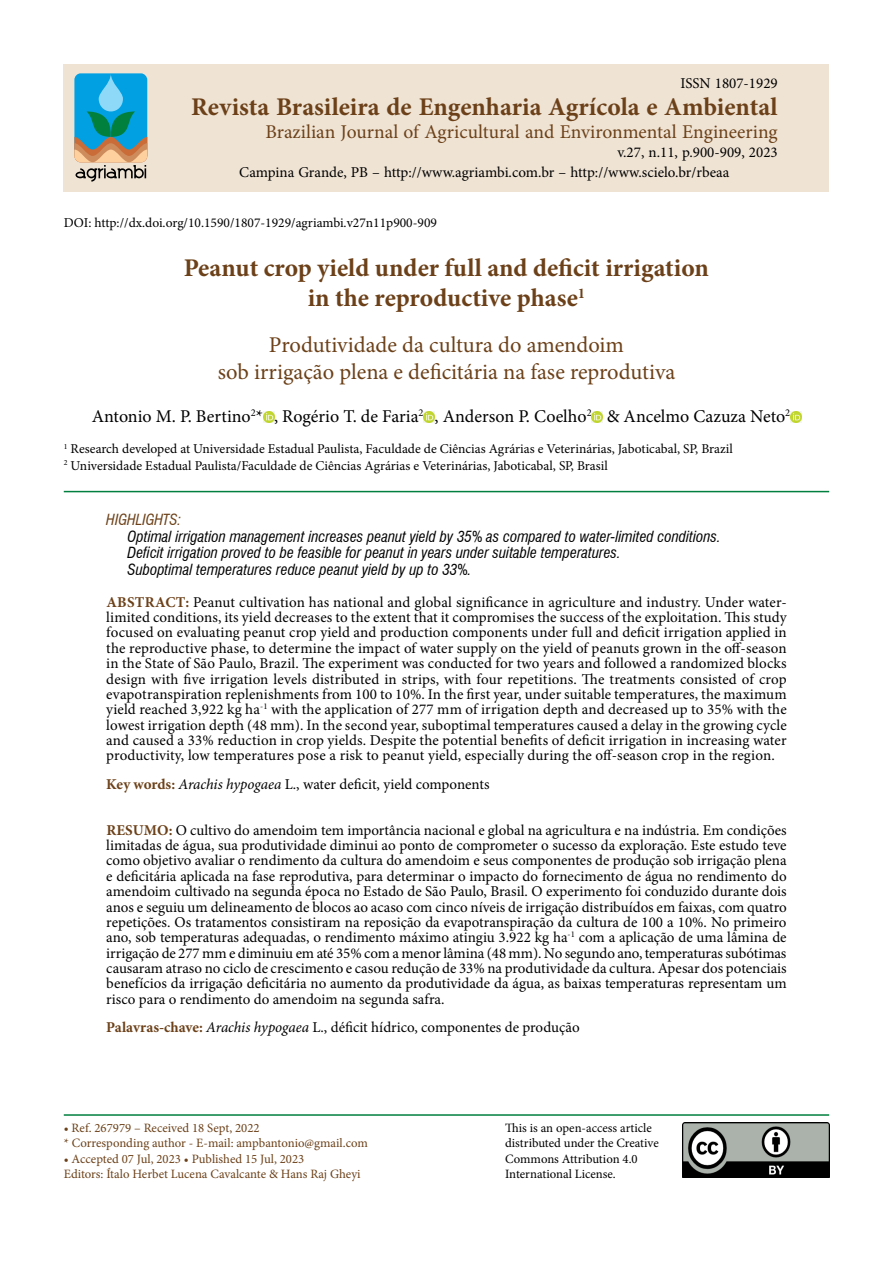
<style>
.page{position:relative;width:893px;height:1263px;background:#fff}
.page>*{position:absolute;margin:0;border:0;box-sizing:border-box;transform-origin:0 0}
.t1{font:700 25.5px/30.6px "Minion Pro";letter-spacing:-.005em;color:#6c4119;text-align:center}
.t2{font:22.5px/27px "Minion Pro";color:#6c4119;text-align:center}
.t3{font:19.5px "Minion Pro";color:#6c4119}
.t4{font:18px "Minion Pro";color:#000}
.t5{font:15px/15.5px "Minion Pro";color:#000;text-align:justify}
.t6{font:italic condensed 15px/16.5px "Swiss 721 BT";color:#000}
.t7{font:italic condensed 15px "Swiss 721 BT";color:#6c4119}
.t8{font:13.5px/16.2px "Minion Pro";color:#000}
.t9{font:12.75px/15.3px "Minion Pro";color:#6c4119}
.t10{font:12.75px/15.3px "Minion Pro";color:#000}
.s1{font-weight:700;color:#6c4119}
.s2{font-style:italic}
</style>
<div class="page">
<div style="left:64px;top:64px;width:765px;height:127px;background:#efe3d4"></div>
<img style="left:682px;top:1123px;width:147px;height:55px">
<svg style="left:74px;top:73px;width:73px;height:109px;background:#53a2b4"></svg>
<hr style="left:64px;top:1114px;width:765px;height:2px;background:#007f3e">
<svg style="left:263px;top:411px;width:11px;height:11px"></svg>
<svg style="left:424px;top:411px;width:11px;height:11px"></svg>
<svg style="left:592px;top:411px;width:11px;height:11px"></svg>
<svg style="left:790px;top:411px;width:11px;height:11px"></svg>
<hr style="left:64px;top:491px;width:765px;height:1px;background:#007f3e">
<p class="t5" style="left:680px;top:76px;width:99px">ISSN 1807-1929</p>
<h1 class="t1" style="left:191px;top:91px;width:588px">Revista Brasileira de Engenharia Agrícola e Ambiental</h1>
<h3 class="t3" style="left:265px;top:119px;width:514px">Brazilian Journal of Agricultural and Environmental Engineering</h3>
<p class="t5" style="left:617px;top:145px;width:162px">v.27, n.11, p.900-909, 2023</p>
<p class="t5" style="left:239px;top:164px;width:492px">Campina Grande, PB – http://www.agriambi.com.br – http://www.scielo.br/rbeaa</p>
<p class="t8" style="left:64px;top:215px;width:375px">DOI: http://dx.doi.org/10.1590/1807-1929/agriambi.v27n11p900-909</p>
<h1 class="t1" style="left:184px;top:252px;width:526px">Peanut crop yield under full and deficit irrigation in the reproductive phase<sup>1</sup></h1>
<h2 class="t2" style="left:218px;top:332px;width:459px">Produtividade da cultura do amendoim<br>sob irrigação plena e deficitária na fase reprodutiva</h2>
<p class="t4" style="left:92px;top:404px;width:700px">Antonio M. P. Bertino<sup>2</sup>* , Rogério T. de Faria<sup>2</sup> , Anderson P. Coelho<sup>2</sup> &amp; Ancelmo Cazuza Neto<sup>2</sup></p>
<p class="t8" style="left:64px;top:441px;width:671px"><sup>1</sup> Research developed at Universidade Estadual Paulista, Faculdade de Ciências Agrárias e Veterinárias, Jaboticabal, SP, Brazil<br><sup>2</sup> Universidade Estadual Paulista/Faculdade de Ciências Agrárias e Veterinárias, Jaboticabal, SP, Brasil</p>
<p class="t7" style="left:106px;top:510px;width:76px">HIGHLIGHTS:</p>
<p class="t6" style="left:128px;top:528px;width:595px">Optimal irrigation management increases peanut yield by 35% as compared to water-limited conditions.<br>Deficit irrigation proved to be feasible for peanut in years under suitable temperatures.<br>Suboptimal temperatures reduce peanut yield by up to 33%.</p>
<p class="t5" style="left:106px;top:594px;width:682px"><span class="s1">ABSTRACT:</span> Peanut cultivation has national and global significance in agriculture and industry. Under water&shy;limited conditions, its yield decreases to the extent that it compromises the success of the exploitation. This study focused on evaluating peanut crop yield and production components under full and deficit irrigation applied in the reproductive phase, to determine the impact of water supply on the yield of peanuts grown in the off-season in the State of São Paulo, Brazil. The experiment was conducted for two years and followed a randomized blocks design with five irrigation levels distributed in strips, with four repetitions. The treatments consisted of crop evapotranspiration replenishments from 100 to 10%. In the first year, under suitable temperatures, the maximum yield reached 3,922 kg ha<sup>-1</sup> with the application of 277 mm of irrigation depth and decreased up to 35% with the lowest irrigation depth (48 mm). In the second year, suboptimal temperatures caused a delay in the growing cycle and caused a 33% reduction in crop yields. Despite the potential benefits of deficit irrigation in increasing water productivity, low temperatures pose a risk to peanut yield, especially during the off-season crop in the region.</p>
<p class="t5" style="left:106px;top:776px;width:385px"><span class="s1">Key words:</span> <span class="s2">Arachis hypogaea</span> L., water deficit, yield components</p>
<p class="t5" style="left:106px;top:822px;width:682px"><span class="s1">RESUMO:</span> O cultivo do amendoim tem importância nacional e global na agricultura e na indústria. Em condições limitadas de água, sua produtividade diminui ao ponto de comprometer o sucesso da exploração. Este estudo teve como objetivo avaliar o rendimento da cultura do amendoim e seus componentes de produção sob irrigação plena e deficitária aplicada na fase reprodutiva, para determinar o impacto do fornecimento de água no rendimento do amendoim cultivado na segunda época no Estado de São Paulo, Brasil. O experimento foi conduzido durante dois anos e seguiu um delineamento de blocos ao acaso com cinco níveis de irrigação distribuídos em faixas, com quatro repetições. Os tratamentos consistiram na reposição da evapotranspiração da cultura de 100 a 10%. No primeiro ano, sob temperaturas adequadas, o rendimento máximo atingiu 3.922 kg ha<sup>-1</sup> com a aplicação de uma lâmina de irrigação de 277 mm e diminuiu em até 35% com a menor lâmina (48 mm). No segundo ano, temperaturas subótimas causaram atraso no ciclo de crescimento e casou redução de 33% na produtividade da cultura. Apesar dos potenciais benefícios da irrigação deficitária no aumento da produtividade da água, as baixas temperaturas representam um risco para o rendimento do amendoim na segunda safra.</p>
<p class="t5" style="left:106px;top:1019px;width:475px"><span class="s1">Palavras-chave:</span> <span class="s2">Arachis hypogaea</span> L., déficit hídrico, componentes de produção</p>
<p class="t9" style="left:64px;top:1120px;width:306px">• Ref. 267979 – Received 18 Sept, 2022<br>* Corresponding author - E-mail: ampbantonio@gmail.com</p>
<p class="t9" style="left:64px;top:1151px;width:298px">• Accepted 07 Jul, 2023 • Published 15 Jul, 2023<br>Editors: Ítalo Herbet Lucena Cavalcante &amp; Hans Raj Gheyi</p>
<p class="t10" style="left:505px;top:1120px;width:155px">This is an open-access article distributed under the Creative<br>Commons Attribution 4.0<br>International License.</p>
</div>
